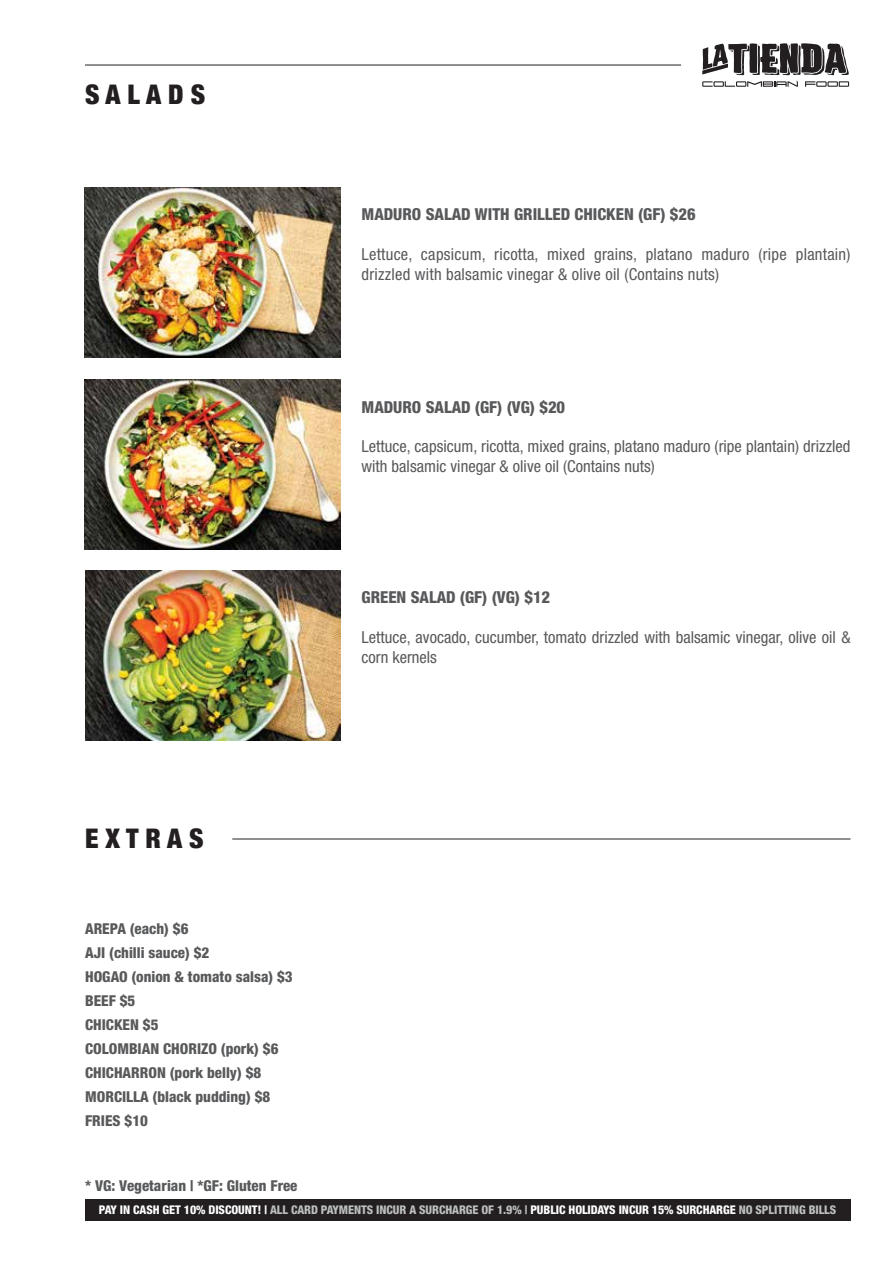
<style>
.page{position:relative;width:893px;height:1263px;background:#fff}
.page>*{position:absolute;margin:0;border:0;box-sizing:border-box;transform-origin:0 0}
.t1{font:900 condensed 27px "Helvetica Neue";color:#231f20}
.t2{font:condensed 16.5px/19.8px "Helvetica Neue";color:#58595b}
.t3{font:800 condensed 16.5px "Helvetica Neue";color:#58595b}
.t4{font:800 condensed 15px/24px "Helvetica Neue";color:#58595b}
.t5{font:800 condensed 12px "Helvetica Neue";letter-spacing:-.005em;color:#fff}
.s1{color:#bcbec0}
</style>
<div class="page">
<svg style="left:702px;top:43px;width:147px;height:44px"></svg>
<hr style="left:85px;top:65px;width:596px;height:1px;background:#231f20">
<div style="left:85px;top:1199px;width:765px;height:22px;background:#231f20"></div>
<hr style="left:232px;top:839px;width:618px;height:1px;background:#231f20">
<img style="left:85px;top:571px;width:255px;height:169px">
<img style="left:85px;top:188px;width:255px;height:170px">
<img style="left:85px;top:380px;width:255px;height:170px">
<h1 class="t1" style="left:85px;top:72px;width:122px">S A L A D S</h1>
<h1 class="t1" style="left:85px;top:816px;width:120px">E X T R A S</h1>
<p class="t4" style="left:85px;top:917px;width:209px">AREPA (each) $6<br>AJI (chilli sauce) $2<br>HOGAO (onion &amp; tomato salsa) $3<br>BEEF $5<br>CHICKEN $5<br>COLOMBIAN CHORIZO (pork) $6<br>CHICHARRON (pork belly) $8<br>MORCILLA (black pudding) $8<br>FRIES $10</p>
<p class="t3" style="left:361px;top:204px;width:336px">MADURO SALAD WITH GRILLED CHICKEN (GF) $26</p>
<p class="t2" style="left:361px;top:244px;width:490px">Lettuce, capsicum, ricotta, mixed grains, platano maduro (ripe plantain) drizzled with balsamic vinegar &amp; olive oil (Contains nuts)</p>
<p class="t3" style="left:361px;top:396px;width:205px">MADURO SALAD (GF) (VG) $20</p>
<p class="t2" style="left:361px;top:436px;width:490px">Lettuce, capsicum, ricotta, mixed grains, platano maduro (ripe plantain) drizzled with balsamic vinegar &amp; olive oil (Contains nuts)</p>
<p class="t3" style="left:361px;top:587px;width:190px">GREEN SALAD (GF) (VG) $12</p>
<p class="t2" style="left:361px;top:627px;width:491px">Lettuce, avocado, cucumber, tomato drizzled with balsamic vinegar, olive oil &amp; corn kernels</p>
<p class="t4" style="left:85px;top:1173px;width:214px">* VG: Vegetarian | *GF: Gluten Free</p>
<p class="t5" style="left:99px;top:1202px;width:739px">PAY IN CASH GET 10% DISCOUNT! | <span class="s1">ALL CARD PAYMENTS INCUR A SURCHARGE OF 1.9% |</span> PUBLIC HOLIDAYS INCUR 15% SURCHARGE <span class="s1">NO SPLITTING BILLS</span></p>
</div>
